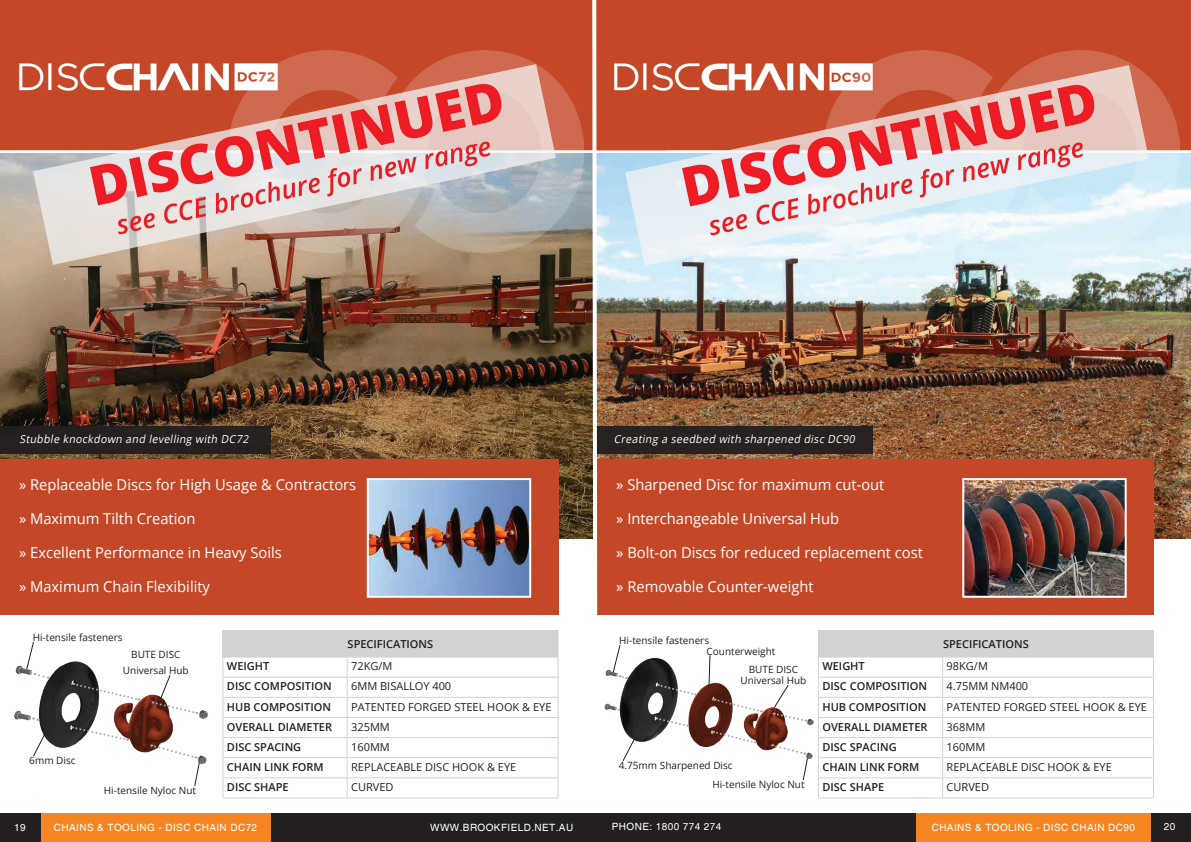
<style>
.page{position:relative;width:1191px;height:842px;background:#fff}
.page>*{position:absolute;margin:0;border:0;box-sizing:border-box;transform-origin:0 0}
.t1{font:15px "Open Sans";color:#fff}
.t2{font:600 11px "Open Sans";color:#231f20}
.t3{font:11px "Open Sans";color:#231f20}
.t4{font:italic 11px "Open Sans";color:#fff;scale:.95 1}
.t5{font:10px/16.5px "Open Sans";color:#231f20;text-align:center}
.t6{font:10px "Helvetica";letter-spacing:.04em;color:#fff}
</style>
<div class="page">
<img style="left:0;top:153px;width:590px;height:385px">
<div style="left:0;top:0;width:590px;height:150px;background:#c44828"></div>
<img style="left:228px;top:50px;width:355px;height:202px">
<div style="left:0;top:459px;width:558px;height:156px;background:#c44828"></div>
<div style="left:0;top:426px;width:270px;height:28px;background:#231f20"></div>
<div style="left:223px;top:631px;width:335px;height:26px;background:#d1d2d4"></div>
<hr style="left:222px;top:677px;width:125px;height:1px;background:#d1d2d4">
<hr style="left:347px;top:677px;width:211px;height:1px;background:#d1d2d4">
<hr style="left:222px;top:697px;width:125px;height:1px;background:#d1d2d4">
<hr style="left:347px;top:697px;width:211px;height:1px;background:#d1d2d4">
<hr style="left:222px;top:717px;width:125px;height:1px;background:#d1d2d4">
<hr style="left:347px;top:717px;width:211px;height:1px;background:#d1d2d4">
<hr style="left:222px;top:737px;width:125px;height:1px;background:#d1d2d4">
<hr style="left:347px;top:737px;width:211px;height:1px;background:#d1d2d4">
<hr style="left:222px;top:757px;width:125px;height:1px;background:#d1d2d4">
<hr style="left:347px;top:757px;width:211px;height:1px;background:#d1d2d4">
<hr style="left:222px;top:777px;width:125px;height:1px;background:#d1d2d4">
<hr style="left:347px;top:777px;width:211px;height:1px;background:#d1d2d4">
<svg style="left:346px;top:658px;width:2px;height:139px"></svg>
<hr style="left:222px;top:797px;width:125px;height:1px;background:#d1d2d4">
<hr style="left:347px;top:797px;width:211px;height:1px;background:#d1d2d4">
<hr style="left:222px;top:630px;width:125px;height:1px;background:#d1d2d4">
<svg style="left:222px;top:631px;width:1px;height:166px"></svg>
<hr style="left:347px;top:630px;width:211px;height:1px;background:#d1d2d4">
<svg style="left:557px;top:658px;width:1px;height:139px"></svg>
<hr style="left:222px;top:657px;width:125px;height:1px;background:#d1d2d4">
<hr style="left:347px;top:657px;width:211px;height:1px;background:#d1d2d4">
<img style="left:14px;top:638px;width:217px;height:146px">
<svg style="left:32px;top:733px;width:14px;height:24px"></svg>
<svg style="left:26px;top:641px;width:23px;height:38px"></svg>
<svg style="left:33px;top:717px;width:7px;height:5px"></svg>
<svg style="left:73px;top:682px;width:66px;height:19px"></svg>
<svg style="left:72px;top:726px;width:56px;height:16px"></svg>
<svg style="left:153px;top:674px;width:44px;height:41px"></svg>
<svg style="left:151px;top:744px;width:49px;height:42px"></svg>
<img style="left:17px;top:62px;width:262px;height:28px">
<img style="left:370px;top:481px;width:158px;height:114px">
<div style="left:367px;top:478px;width:164px;height:120px;border:2px solid #fff"></div>
<div style="left:0;top:813px;width:603px;height:29px;background:#231f20"></div>
<div style="left:41px;top:813px;width:229px;height:29px;background:#f58520"></div>
<div style="left:594px;top:813px;width:597px;height:29px;background:#231f20"></div>
<div style="left:916px;top:813px;width:234px;height:29px;background:#f58520"></div>
<img style="left:604px;top:655px;width:210px;height:104px">
<img style="left:599px;top:153px;width:592px;height:385px">
<div style="left:599px;top:0;width:592px;height:150px;background:#c44828"></div>
<img style="left:823px;top:50px;width:356px;height:202px">
<div style="left:595px;top:459px;width:558px;height:156px;background:#c44828"></div>
<div style="left:595px;top:426px;width:278px;height:28px;background:#231f20"></div>
<img style="left:965px;top:481px;width:158px;height:114px">
<div style="left:962px;top:478px;width:164px;height:120px;border:2px solid #fff"></div>
<div style="left:818px;top:631px;width:335px;height:26px;background:#d1d2d4"></div>
<hr style="left:818px;top:677px;width:124px;height:1px;background:#d1d2d4">
<hr style="left:942px;top:677px;width:212px;height:1px;background:#d1d2d4">
<hr style="left:818px;top:697px;width:124px;height:1px;background:#d1d2d4">
<hr style="left:942px;top:697px;width:212px;height:1px;background:#d1d2d4">
<hr style="left:818px;top:717px;width:124px;height:1px;background:#d1d2d4">
<hr style="left:942px;top:717px;width:212px;height:1px;background:#d1d2d4">
<hr style="left:818px;top:737px;width:124px;height:1px;background:#d1d2d4">
<hr style="left:942px;top:737px;width:212px;height:1px;background:#d1d2d4">
<hr style="left:818px;top:757px;width:124px;height:1px;background:#d1d2d4">
<hr style="left:942px;top:757px;width:212px;height:1px;background:#d1d2d4">
<hr style="left:818px;top:777px;width:124px;height:1px;background:#d1d2d4">
<hr style="left:942px;top:777px;width:212px;height:1px;background:#d1d2d4">
<svg style="left:942px;top:658px;width:1px;height:139px"></svg>
<hr style="left:818px;top:797px;width:124px;height:1px;background:#d1d2d4">
<hr style="left:942px;top:797px;width:212px;height:1px;background:#d1d2d4">
<hr style="left:818px;top:630px;width:124px;height:1px;background:#d1d2d4">
<svg style="left:818px;top:658px;width:1px;height:139px"></svg>
<hr style="left:942px;top:630px;width:212px;height:1px;background:#d1d2d4">
<svg style="left:1153px;top:631px;width:1px;height:166px"></svg>
<hr style="left:818px;top:657px;width:124px;height:1px;background:#d1d2d4">
<hr style="left:942px;top:657px;width:212px;height:1px;background:#d1d2d4">
<svg style="left:621px;top:738px;width:14px;height:24px"></svg>
<svg style="left:612px;top:645px;width:15px;height:35px"></svg>
<svg style="left:658px;top:683px;width:38px;height:13px"></svg>
<svg style="left:714px;top:698px;width:48px;height:15px"></svg>
<img style="left:612px;top:62px;width:262px;height:28px">
<svg style="left:772px;top:684px;width:34px;height:38px"></svg>
<svg style="left:772px;top:744px;width:37px;height:37px"></svg>
<svg style="left:713px;top:730px;width:42px;height:14px"></svg>
<svg style="left:656px;top:717px;width:32px;height:10px"></svg>
<svg style="left:590px;top:0;width:9px;height:615px"></svg>
<img style="left:625px;top:65px;width:523px;height:201px">
<img style="left:33px;top:65px;width:522px;height:200px">
<p class="t4" style="left:20px;top:431px;width:245px">Stubble knockdown and levelling with DC72</p>
<p class="t4" style="left:614px;top:431px;width:258px">Creating a seedbed with sharpened disc DC90</p>
<p class="t1" style="left:19px;top:475px;width:339px">» Replaceable Discs for High Usage &amp; Contractors</p>
<p class="t1" style="left:19px;top:509px;width:178px">» Maximum Tilth Creation</p>
<p class="t1" style="left:19px;top:543px;width:264px">» Excellent Performance in Heavy Soils</p>
<p class="t1" style="left:19px;top:577px;width:192px">» Maximum Chain Flexibility</p>
<p class="t1" style="left:616px;top:475px;width:270px">» Sharpened Disc for maximum cut-out</p>
<p class="t1" style="left:616px;top:509px;width:224px">» Interchangeable Universal Hub</p>
<p class="t1" style="left:616px;top:543px;width:308px">» Bolt-on Discs for reduced replacement cost</p>
<p class="t1" style="left:616px;top:577px;width:199px">» Removable Counter-weight</p>
<p class="t5" style="left:33px;top:629px;width:91px">Hi-tensile fasteners</p>
<p class="t5" style="left:123px;top:646px;width:67px">BUTE DISC<br>Universal Hub</p>
<p class="t5" style="left:29px;top:752px;width:48px">6mm Disc</p>
<p class="t5" style="left:104px;top:782px;width:94px">Hi-tensile Nyloc Nut</p>
<p class="t2" style="left:347px;top:636px;width:87px">SPECIFICATIONS</p>
<p class="t2" style="left:227px;top:659px;width:44px">WEIGHT</p>
<p class="t3" style="left:351px;top:659px;width:43px">72KG/M</p>
<p class="t2" style="left:227px;top:679px;width:106px">DISC COMPOSITION</p>
<p class="t3" style="left:351px;top:679px;width:102px">6MM BISALLOY 400</p>
<p class="t2" style="left:227px;top:699px;width:106px">HUB COMPOSITION</p>
<p class="t3" style="left:351px;top:699px;width:202px">PATENTED FORGED STEEL HOOK &amp; EYE</p>
<p class="t2" style="left:227px;top:719px;width:107px">OVERALL DIAMETER</p>
<p class="t3" style="left:351px;top:719px;width:40px">325MM</p>
<p class="t2" style="left:227px;top:739px;width:76px">DISC SPACING</p>
<p class="t3" style="left:351px;top:739px;width:40px">160MM</p>
<p class="t2" style="left:227px;top:759px;width:98px">CHAIN LINK FORM</p>
<p class="t3" style="left:351px;top:759px;width:167px">REPLACEABLE DISC HOOK &amp; EYE</p>
<p class="t2" style="left:227px;top:780px;width:63px">DISC SHAPE</p>
<p class="t3" style="left:351px;top:780px;width:44px">CURVED</p>
<p class="t5" style="left:619px;top:632px;width:91px">Hi-tensile fasteners</p>
<p class="t5" style="left:706px;top:643px;width:70px">Counterweight</p>
<p class="t5" style="left:740px;top:672px;width:67px">Universal Hub</p>
<p class="t5" style="left:748px;top:661px;width:51px">BUTE DISC</p>
<p class="t5" style="left:619px;top:757px;width:115px">4.75mm Sharpened Disc</p>
<p class="t5" style="left:712px;top:776px;width:94px">Hi-tensile Nyloc Nut</p>
<p class="t2" style="left:943px;top:636px;width:87px">SPECIFICATIONS</p>
<p class="t2" style="left:822px;top:659px;width:44px">WEIGHT</p>
<p class="t3" style="left:946px;top:659px;width:43px">98KG/M</p>
<p class="t2" style="left:822px;top:679px;width:106px">DISC COMPOSITION</p>
<p class="t3" style="left:946px;top:679px;width:83px">4.75MM NM400</p>
<p class="t2" style="left:822px;top:699px;width:106px">HUB COMPOSITION</p>
<p class="t3" style="left:946px;top:699px;width:202px">PATENTED FORGED STEEL HOOK &amp; EYE</p>
<p class="t2" style="left:822px;top:719px;width:107px">OVERALL DIAMETER</p>
<p class="t3" style="left:946px;top:719px;width:40px">368MM</p>
<p class="t2" style="left:822px;top:739px;width:76px">DISC SPACING</p>
<p class="t3" style="left:946px;top:739px;width:40px">160MM</p>
<p class="t2" style="left:822px;top:759px;width:98px">CHAIN LINK FORM</p>
<p class="t3" style="left:946px;top:759px;width:167px">REPLACEABLE DISC HOOK &amp; EYE</p>
<p class="t2" style="left:822px;top:780px;width:63px">DISC SHAPE</p>
<p class="t3" style="left:946px;top:780px;width:44px">CURVED</p>
<p class="t6" style="left:14px;top:822px;width:13px">19</p>
<p class="t6" style="left:54px;top:822px;width:205px">CHAINS &amp; TOOLING - DISC CHAIN DC72</p>
<p class="t6" style="left:430px;top:822px;width:145px">WWW.BROOKFIELD.NET.AU</p>
<p class="t6" style="left:612px;top:821px;width:111px">PHONE: 1800 774 274</p>
<p class="t6" style="left:931px;top:821px;width:205px">CHAINS &amp; TOOLING - DISC CHAIN DC90</p>
<p class="t6" style="left:1164px;top:821px;width:13px">20</p>
</div>
